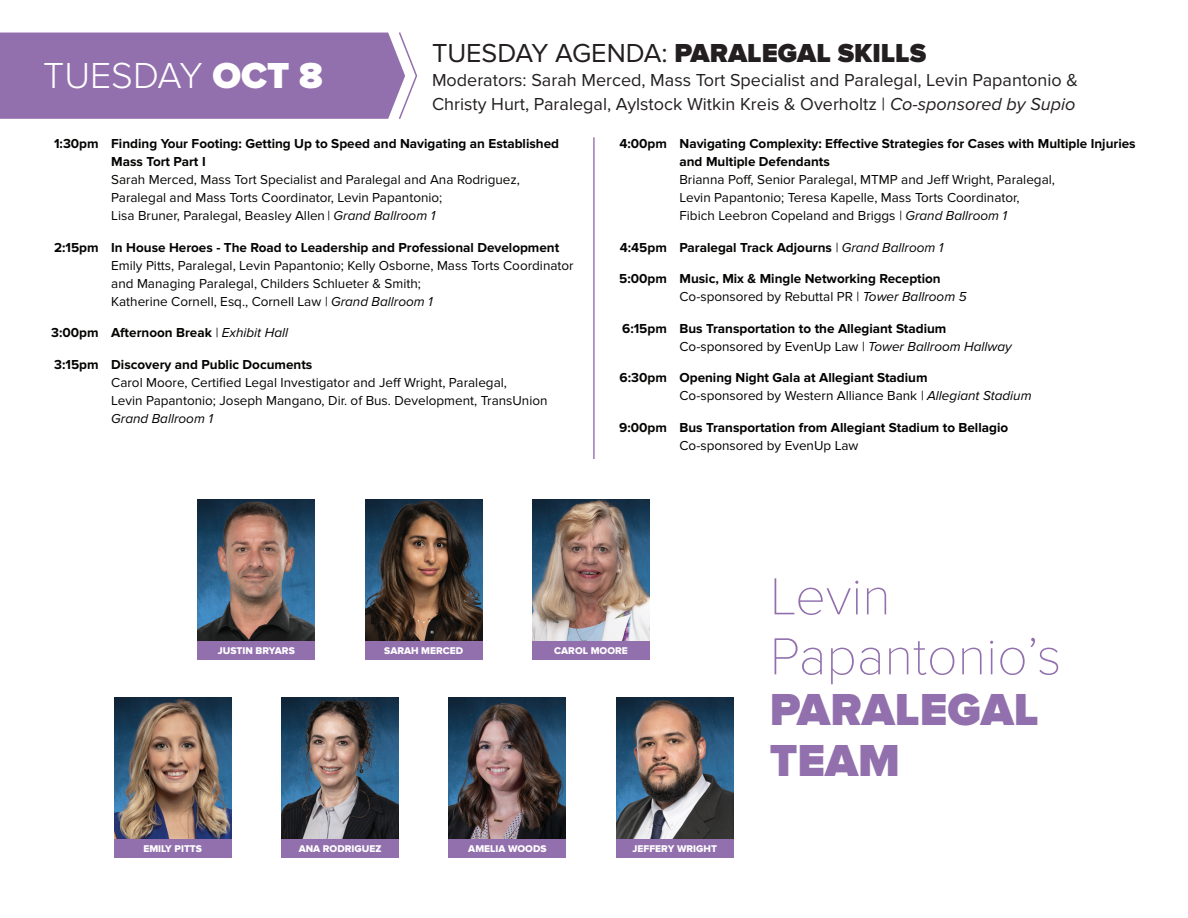
<style>
.page{position:relative;width:1188px;height:918px;background:#fff}
.page>*{position:absolute;margin:0;border:0;box-sizing:border-box;transform-origin:0 0}
.t1{font:100 54px "Proxima Nova T";color:#9270ad}
.t2{font:900 46.5px "Proxima Nova";color:#9270ad}
.t3{font:300 37.5px "Proxima Nova";color:#fff}
.t4{font:900 27px "Proxima Nova";color:#231f20}
.t5{font:18px/24px "Proxima Nova";color:#231f20}
.Agenda{font:13.5px/18px "Proxima Nova";color:#040503}
.Agenda-2{font:700 13.5px/18px "Proxima Nova";color:#000}
.Agenda-3{font:700 13.5px/18px "Proxima Nova";color:#040503}
.Agenda-4{font:10.2px "Proxima Nova Extrabld";color:#fff}
.s1{font-weight:400}
.s2{font-style:italic}
.s3{font-weight:900}
.s4{font-weight:700}
.s5{font-weight:400;font-style:italic}
.s6{font-weight:400;font-style:italic;color:#000}
</style>
<div class="page">
<svg style="left:0;top:32px;width:418px;height:87px;background:#9777b1"></svg>
<hr style="left:593px;top:137px;width:2px;height:322px;background:#9270ad">
<div style="left:198px;top:620px;width:117px;height:40px;background:#9270ad"></div>
<img style="left:198px;top:500px;width:117px;height:141px">
<div style="left:533px;top:620px;width:117px;height:40px;background:#9270ad"></div>
<img style="left:533px;top:500px;width:117px;height:141px">
<div style="left:365px;top:620px;width:117px;height:40px;background:#9270ad"></div>
<img style="left:365px;top:500px;width:117px;height:141px">
<div style="left:282px;top:818px;width:117px;height:40px;background:#9270ad"></div>
<img style="left:282px;top:698px;width:117px;height:141px">
<div style="left:616px;top:818px;width:117px;height:40px;background:#9270ad"></div>
<img style="left:616px;top:698px;width:117px;height:141px">
<div style="left:449px;top:818px;width:117px;height:40px;background:#9270ad"></div>
<img style="left:449px;top:698px;width:117px;height:141px">
<div style="left:114px;top:818px;width:117px;height:40px;background:#9270ad"></div>
<img style="left:114px;top:698px;width:117px;height:141px">
<p class="t4" style="left:432px;top:38px;width:496px"><span class="s1">TUESDAY AGENDA:</span> PARALEGAL SKILLS</p>
<p class="t5" style="left:432px;top:69px;width:648px">Moderators: Sarah Merced, Mass Tort Specialist and Paralegal, Levin Papantonio &amp;<br>Christy Hurt, Paralegal, Aylstock Witkin Kreis &amp; Overholtz | <span class="s2">Co-sponsored by Supio</span></p>
<p class="Agenda-3" style="left:619px;top:135px;width:49px">4:00pm</p>
<p class="t3" style="left:43px;top:54px;width:281px">TUESDAY <span class="s3">OCT 8</span></p>
<p class="Agenda" style="left:680px;top:135px;width:458px"><span class="s4">Navigating Complexity: Effective Strategies for Cases with Multiple Injuries and Multiple Defendants<br></span>Brianna Poff, Senior Paralegal, MTMP and Jeff Wright, Paralegal,<br>Levin Papantonio; Teresa Kapelle, Mass Torts Coordinator,<br>Fibich Leebron Copeland and Briggs <span class="s2">| Grand Ballroom 1</span></p>
<p class="Agenda-3" style="left:680px;top:238px;width:265px">Paralegal Track Adjourns <span class="s5">| Grand Ballroom 1</span></p>
<p class="Agenda-3" style="left:680px;top:270px;width:289px">Music, Mix &amp; Mingle Networking Reception<br><span class="s1">Co-sponsored by Rebuttal PR |</span> <span class="s6">Tower Ballroom 5</span></p>
<p class="Agenda-2" style="left:680px;top:319px;width:334px">Bus Transportation to the Allegiant Stadium<br><span class="s1">Co-sponsored by EvenUp Law</span> <span class="s5">| Tower Ballroom Hallway</span></p>
<p class="Agenda-2" style="left:680px;top:369px;width:354px">Opening Night Gala at Allegiant Stadium<br><span class="s1">Co-sponsored by Western Alliance Bank</span> <span class="s5">| Allegiant Stadium</span></p>
<p class="Agenda-2" style="left:680px;top:418px;width:330px">Bus Transportation from Allegiant Stadium to Bellagio<br><span class="s1">Co-sponsored by EvenUp Law</span></p>
<p class="Agenda" style="left:111px;top:135px;width:449px"><span class="s4">Finding Your Footing: Getting Up to Speed and Navigating an Established Mass Tort Part I<br></span>Sarah Merced, Mass Tort Specialist and Paralegal and Ana Rodriguez, Paralegal and Mass Torts Coordinator, Levin Papantonio;<br>Lisa Bruner, Paralegal, Beasley Allen <span class="s2">| Grand Ballroom 1</span></p>
<p class="Agenda" style="left:111px;top:238px;width:464px"><span class="s4">In House Heroes - The Road to Leadership and Professional Development </span>Emily Pitts, Paralegal, Levin Papantonio; Kelly Osborne, Mass Torts Coordinator and Managing Paralegal, Childers Schlueter &amp; Smith;<br>Katherine Cornell, Esq., Cornell Law <span class="s2">| Grand Ballroom 1</span></p>
<p class="Agenda-3" style="left:111px;top:324px;width:178px">Afternoon Break <span class="s6">| Exhibit Hall</span></p>
<p class="Agenda" style="left:111px;top:355px;width:438px"><span class="s4">Discovery and Public Documents<br></span>Carol Moore, Certified Legal Investigator and Jeff Wright, Paralegal,<br>Levin Papantonio; Joseph Mangano, Dir. of Bus. Development, TransUnion <span class="s2">Grand Ballroom 1</span></p>
<p class="Agenda-3" style="left:54px;top:135px;width:46px">1:30pm</p>
<p class="Agenda-3" style="left:54px;top:238px;width:46px">2:15pm</p>
<p class="Agenda-3" style="left:620px;top:238px;width:49px">4:45pm</p>
<p class="Agenda-3" style="left:619px;top:270px;width:49px">5:00pm</p>
<p class="Agenda-3" style="left:622px;top:319px;width:46px">6:15pm</p>
<p class="Agenda-3" style="left:620px;top:369px;width:49px">6:30pm</p>
<p class="Agenda-3" style="left:619px;top:418px;width:49px">9:00pm</p>
<p class="Agenda-3" style="left:51px;top:324px;width:49px">3:00pm</p>
<p class="Agenda-3" style="left:54px;top:355px;width:46px">3:15pm</p>
<p class="Agenda-4" style="left:218px;top:645px;width:78px">JUSTIN BRYARS</p>
<p class="Agenda-4" style="left:384px;top:645px;width:80px">SARAH MERCED</p>
<p class="Agenda-4" style="left:554px;top:645px;width:75px">CAROL MOORE</p>
<p class="Agenda-4" style="left:143px;top:843px;width:60px">EMILY PITTS</p>
<p class="Agenda-4" style="left:299px;top:843px;width:84px">ANA RODRIGUEZ</p>
<p class="Agenda-4" style="left:468px;top:843px;width:80px">AMELIA WOODS</p>
<p class="Agenda-4" style="left:633px;top:843px;width:86px">JEFFERY WRIGHT</p>
<p class="t1" style="left:770px;top:565px;width:123px">Levin</p>
<p class="t1" style="left:770px;top:625px;width:293px">Papantonio’s</p>
<p class="t2" style="left:770px;top:683px;width:270px">PARALEGAL</p>
<p class="t2" style="left:770px;top:734px;width:132px">TEAM</p>
</div>
